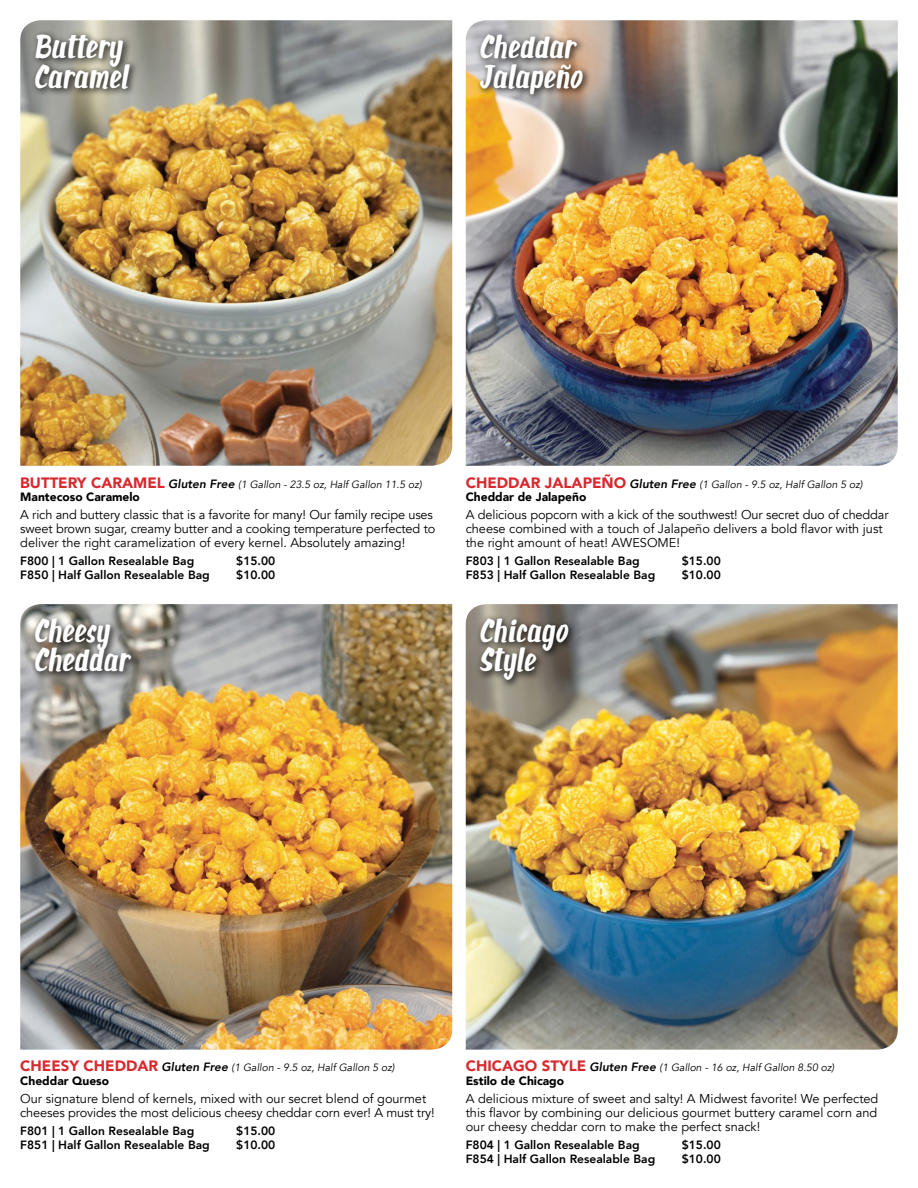
<style>
.page{position:relative;width:918px;height:1188px;background:#fff}
.page>*{position:absolute;margin:0;border:0;box-sizing:border-box;transform-origin:0 0}
.t1{font:24.75px/29.7px "Silver Age Queens";letter-spacing:.035em;color:#fff}
.t2{font:12.75px/13.8px "Avenir";color:#000}
.t3{font:800 12px "Avenir";color:#000}
.t4{font:900 12px "Avenir";color:#000}
.t5{font:italic 10.5px "Avenir";color:#000}
.s1{font-weight:900;font-style:normal;font-size:15px;color:#d7292e}
.s2{font-weight:800;font-size:12px}
</style>
<div class="page">
<img style="left:20px;top:20px;width:432px;height:446px">
<div style="left:31px;top:30px;width:108px;height:68px;background:#000;opacity:.7"></div>
<img style="left:466px;top:20px;width:432px;height:446px">
<div style="left:476px;top:30px;width:117px;height:73px;background:#000;opacity:.7"></div>
<img style="left:20px;top:604px;width:432px;height:446px">
<div style="left:31px;top:614px;width:110px;height:68px;background:#000;opacity:.7"></div>
<img style="left:466px;top:604px;width:432px;height:446px">
<div style="left:476px;top:614px;width:102px;height:76px;background:#000;opacity:.7"></div>
<h1 class="t1" style="left:34px;top:33px;width:95px">Buttery<br>Caramel</h1>
<h1 class="t1" style="left:479px;top:33px;width:104px">Cheddar<br>Jalapeño</h1>
<p class="t5" style="left:20px;top:478px;width:403px"><span class="s1">BUTTERY CARAMEL</span> <span class="s2">Gluten Free</span> (1 Gallon - 23.5 oz, Half Gallon 11.5 oz)</p>
<p class="t4" style="left:20px;top:487px;width:121px">Mantecoso Caramelo</p>
<p class="t2" style="left:20px;top:508px;width:417px">A rich and buttery classic that is a favorite for many! Our family recipe uses sweet brown sugar, creamy butter and a cooking temperature perfected to deliver the right caramelization of every kernel. Absolutely amazing!</p>
<p class="t3" style="left:20px;top:552px;width:175px">F800 | 1 Gallon Resealable Bag</p>
<p class="t3" style="left:236px;top:552px;width:41px">$15.00</p>
<p class="t3" style="left:20px;top:565px;width:191px">F850 | Half Gallon Resealable Bag</p>
<p class="t3" style="left:236px;top:565px;width:41px">$10.00</p>
<h1 class="t1" style="left:34px;top:617px;width:97px">Cheesy<br>Cheddar</h1>
<p class="t5" style="left:466px;top:478px;width:398px"><span class="s1">CHEDDAR JALAPEÑO</span> <span class="s2">Gluten Free</span> (1 Gallon - 9.5 oz, Half Gallon 5 oz)</p>
<p class="t4" style="left:466px;top:487px;width:122px">Cheddar de Jalapeño</p>
<p class="t2" style="left:466px;top:508px;width:424px">A delicious popcorn with a kick of the southwest! Our secret duo of cheddar cheese combined with a touch of Jalapeño delivers a bold flavor with just the right amount of heat! AWESOME!</p>
<p class="t3" style="left:466px;top:552px;width:175px">F803 | 1 Gallon Resealable Bag</p>
<p class="t3" style="left:682px;top:552px;width:41px">$15.00</p>
<p class="t3" style="left:466px;top:565px;width:191px">F853 | Half Gallon Resealable Bag</p>
<p class="t3" style="left:682px;top:565px;width:41px">$10.00</p>
<h1 class="t1" style="left:479px;top:617px;width:89px">Chicago<br>Style</h1>
<p class="t5" style="left:20px;top:1062px;width:376px"><span class="s1">CHEESY CHEDDAR</span> <span class="s2">Gluten Free</span> (1 Gallon - 9.5 oz, Half Gallon 5 oz)</p>
<p class="t4" style="left:20px;top:1071px;width:90px">Cheddar Queso</p>
<p class="t2" style="left:20px;top:1092px;width:416px">Our signature blend of kernels, mixed with our secret blend of gourmet cheeses provides the most delicious cheesy cheddar corn ever! A must try!</p>
<p class="t3" style="left:20px;top:1122px;width:175px">F801 | 1 Gallon Resealable Bag</p>
<p class="t3" style="left:236px;top:1122px;width:41px">$15.00</p>
<p class="t3" style="left:20px;top:1136px;width:191px">F851 | Half Gallon Resealable Bag</p>
<p class="t3" style="left:236px;top:1136px;width:41px">$10.00</p>
<p class="t5" style="left:466px;top:1062px;width:370px"><span class="s1">CHICAGO STYLE</span> <span class="s2">Gluten Free</span> (1 Gallon - 16 oz, Half Gallon 8.50 oz)</p>
<p class="t4" style="left:466px;top:1071px;width:100px">Estilo de Chicago</p>
<p class="t2" style="left:466px;top:1092px;width:414px;text-align:justify">A delicious mixture of sweet and salty! A Midwest favorite! We perfected this flavor by combining our delicious gourmet buttery caramel corn and our cheesy cheddar corn to make the perfect snack!</p>
<p class="t3" style="left:466px;top:1136px;width:175px">F804 | 1 Gallon Resealable Bag</p>
<p class="t3" style="left:682px;top:1136px;width:41px">$15.00</p>
<p class="t3" style="left:466px;top:1149px;width:191px">F854 | Half Gallon Resealable Bag</p>
<p class="t3" style="left:682px;top:1149px;width:41px">$10.00</p>
</div>
